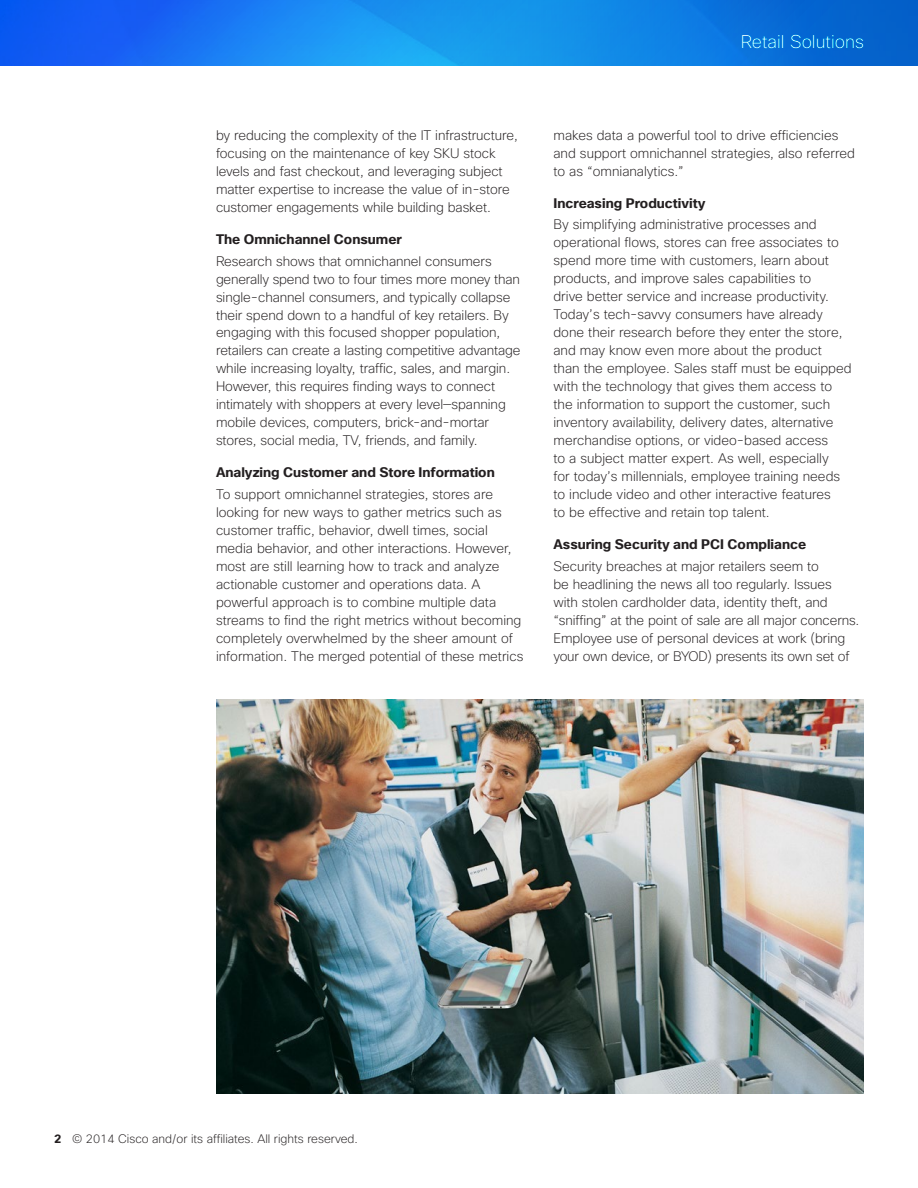
<style>
.page{position:relative;width:918px;height:1188px;background:#fff}
.page>*{position:absolute;margin:0;border:0;box-sizing:border-box;transform-origin:0 0}
.t1{font:200 18px "Cisco Sans";color:#fff}
.t2{font:200 13.5px/18px "Cisco Sans";letter-spacing:-.005em;color:#231f20}
.t3{font:700 13.5px "Cisco Sans";color:#231f20}
.t4{font:200 12px "Cisco Sans";color:#231f20}
.s1{font-weight:700}
</style>
<div class="page">
<img style="left:216px;top:700px;width:648px;height:394px">
<img style="left:0;top:0;width:918px;height:66px">
<h1 class="t1" style="left:741px;top:30px;width:125px">Retail Solutions</h1>
<p class="t2" style="left:216px;top:126px;width:303px">by reducing the complexity of the IT infrastructure, focusing on the maintenance of key SKU stock levels and fast checkout, and leveraging subject matter expertise to increase the value of in-store customer engagements while building basket.</p>
<p class="t3" style="left:216px;top:230px;width:187px">The Omnichannel Consumer</p>
<p class="t2" style="left:216px;top:252px;width:306px">Research shows that omnichannel consumers generally spend two to four times more money than single-channel consumers, and typically collapse their spend down to a handful of key retailers. By engaging with this focused shopper population, retailers can create a lasting competitive advantage while increasing loyalty, traffic, sales, and margin.<br>However, this requires finding ways to connect intimately with shoppers at every level—spanning mobile devices, computers, brick-and-mortar stores, social media, TV, friends, and family.</p>
<p class="t3" style="left:216px;top:464px;width:280px">Analyzing Customer and Store Information</p>
<p class="t2" style="left:216px;top:485px;width:309px">To support omnichannel strategies, stores are looking for new ways to gather metrics such as customer traffic, behavior, dwell times, social media behavior, and other interactions. However, most are still learning how to track and analyze actionable customer and operations data. A powerful approach is to combine multiple data streams to find the right metrics without becoming completely overwhelmed by the sheer amount of information. The merged potential of these metrics</p>
<p class="t2" style="left:554px;top:126px;width:303px">makes data a powerful tool to drive efficiencies and support omnichannel strategies, also referred to as “omnianalytics.”</p>
<p class="t3" style="left:554px;top:194px;width:153px">Increasing Productivity</p>
<p class="t2" style="left:554px;top:216px;width:300px">By simplifying administrative processes and operational flows, stores can free associates to spend more time with customers, learn about products, and improve sales capabilities to<br>drive better service and increase productivity.<br>Today’s tech-savvy consumers have already done their research before they enter the store, and may know even more about the product<br>than the employee. Sales staff must be equipped with the technology that gives them access to the information to support the customer, such inventory availability, delivery dates, alternative merchandise options, or video-based access<br>to a subject matter expert. As well, especially<br>for today’s millennials, employee training needs to include video and other interactive features<br>to be effective and retain top talent.</p>
<p class="t3" style="left:554px;top:536px;width:254px">Assuring Security and PCI Compliance</p>
<p class="t2" style="left:554px;top:557px;width:307px">Security breaches at major retailers seem to<br>be headlining the news all too regularly. Issues with stolen cardholder data, identity theft, and “sniffing” at the point of sale are all major concerns.<br>Employee use of personal devices at work (bring your own device, or BYOD) presents its own set of</p>
<p class="t4" style="left:54px;top:1132px;width:306px"><span class="s1">2</span> © 2014 Cisco and/or its affiliates. All rights reserved.</p>
</div>
